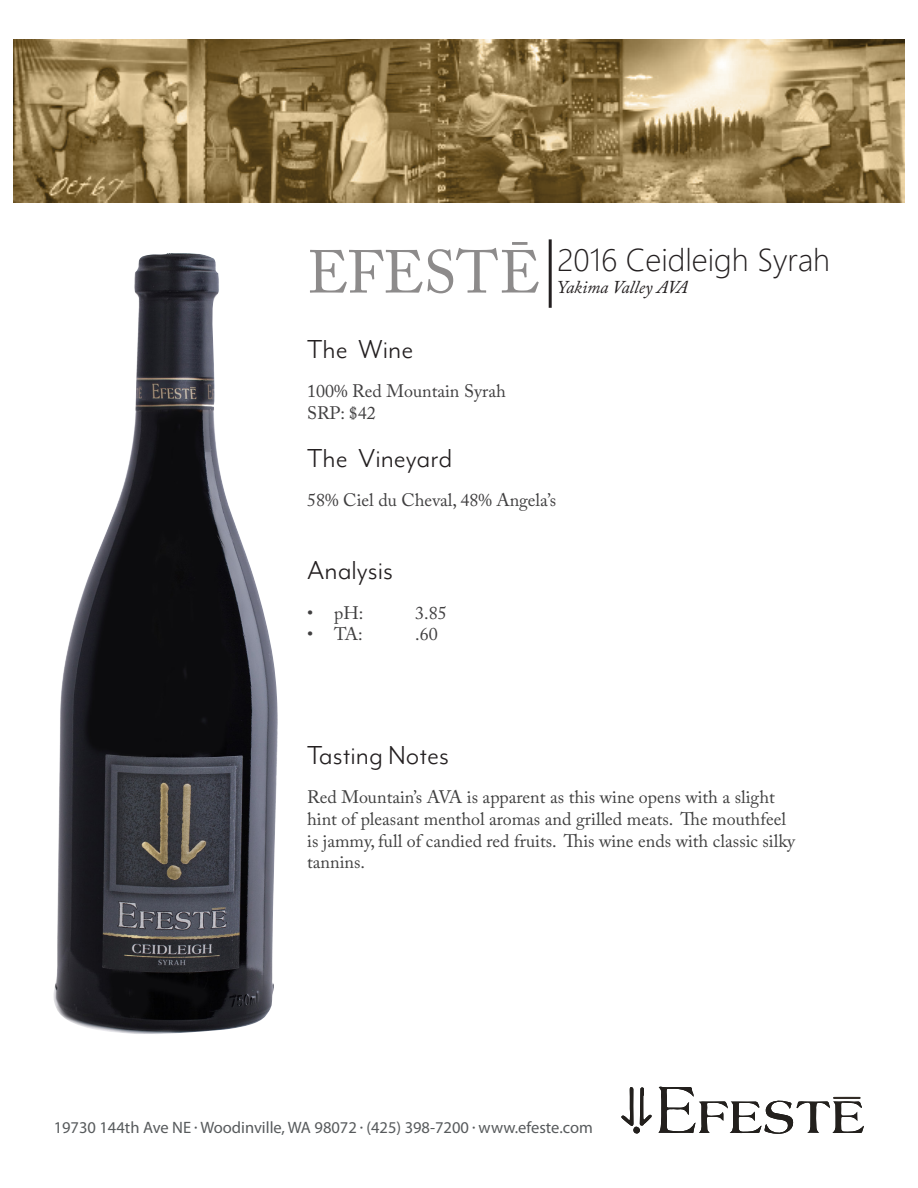
<style>
.page{position:relative;width:918px;height:1188px;background:#fff}
.page>*{position:absolute;margin:0;border:0;box-sizing:border-box;transform-origin:0 0}
.t1{font:60px "Adobe Caslon Pro";color:#8d8b8b}
.t2{font:300 31.5px "Segoe UI";color:#231f20}
.t3{font:30px "Mr Eaves Mod OT";color:#231f20}
.t4{font:18px/21.6px "Adobe Caslon Pro";color:#404040}
.t5{font:18px "Adobe Caslon Pro";color:#403f40}
.t6{font:italic 18px "Adobe Caslon Pro";color:#231f20}
.t7{font:16.5px "Myriad Pro";color:#575a5c}
.s1{font-weight:700}
</style>
<div class="page">
<img style="left:53px;top:253px;width:225px;height:781px">
<svg style="left:13px;top:39px;width:892px;height:164px;background:#998254"></svg>
<hr style="left:549px;top:239px;width:3px;height:69px;background:#231f20">
<svg style="left:621px;top:1087px;width:243px;height:47px"></svg>
<div style="left:633px;top:1127px;width:7px;height:7px;background:#23201d;border-radius:3px"></div>
<p class="t1" style="left:307px;top:237px;width:235px">EFESTĒ</p>
<p class="t2" style="left:557px;top:230px;width:274px">2016 Ceidleigh Syrah</p>
<p class="t6" style="left:557px;top:276px;width:132px">Yakima Valley AVA</p>
<p class="t3" style="left:307px;top:333px;width:108px">The Wine</p>
<p class="t5" style="left:307px;top:381px;width:200px">100% Red Mountain Syrah</p>
<p class="t5" style="left:307px;top:402px;width:70px">SRP: $42</p>
<p class="t3" style="left:307px;top:442px;width:147px">The Vineyard</p>
<p class="t5" style="left:307px;top:490px;width:250px">58% Ciel du Cheval, 48% Angela’s</p>
<p class="t3" style="left:307px;top:554px;width:87px">Analysis</p>
<p class="t5" style="left:307px;top:602px;width:58px">• pH:</p>
<p class="t5" style="left:415px;top:602px;width:33px">3.85</p>
<p class="t5" style="left:307px;top:623px;width:57px">• TA:</p>
<p class="t5" style="left:415px;top:623px;width:24px">.60</p>
<p class="t3" style="left:307px;top:739px;width:144px">Tasting Notes</p>
<p class="t4" style="left:307px;top:786px;width:489px">Red Mountain’s AVA is apparent as this wine opens with a slight hint of pleasant menthol aromas and grilled meats. The mouthfeel is jammy, full of candied red fruits. This wine ends with classic silky tannins.</p>
<p class="t7" style="left:54px;top:1117px;width:541px">19730 144th Ave NE <span class="s1">.</span> Woodinville, WA 98072 <span class="s1">.</span> (425) 398-7200 <span class="s1">.</span> www.efeste.com</p>
</div>
